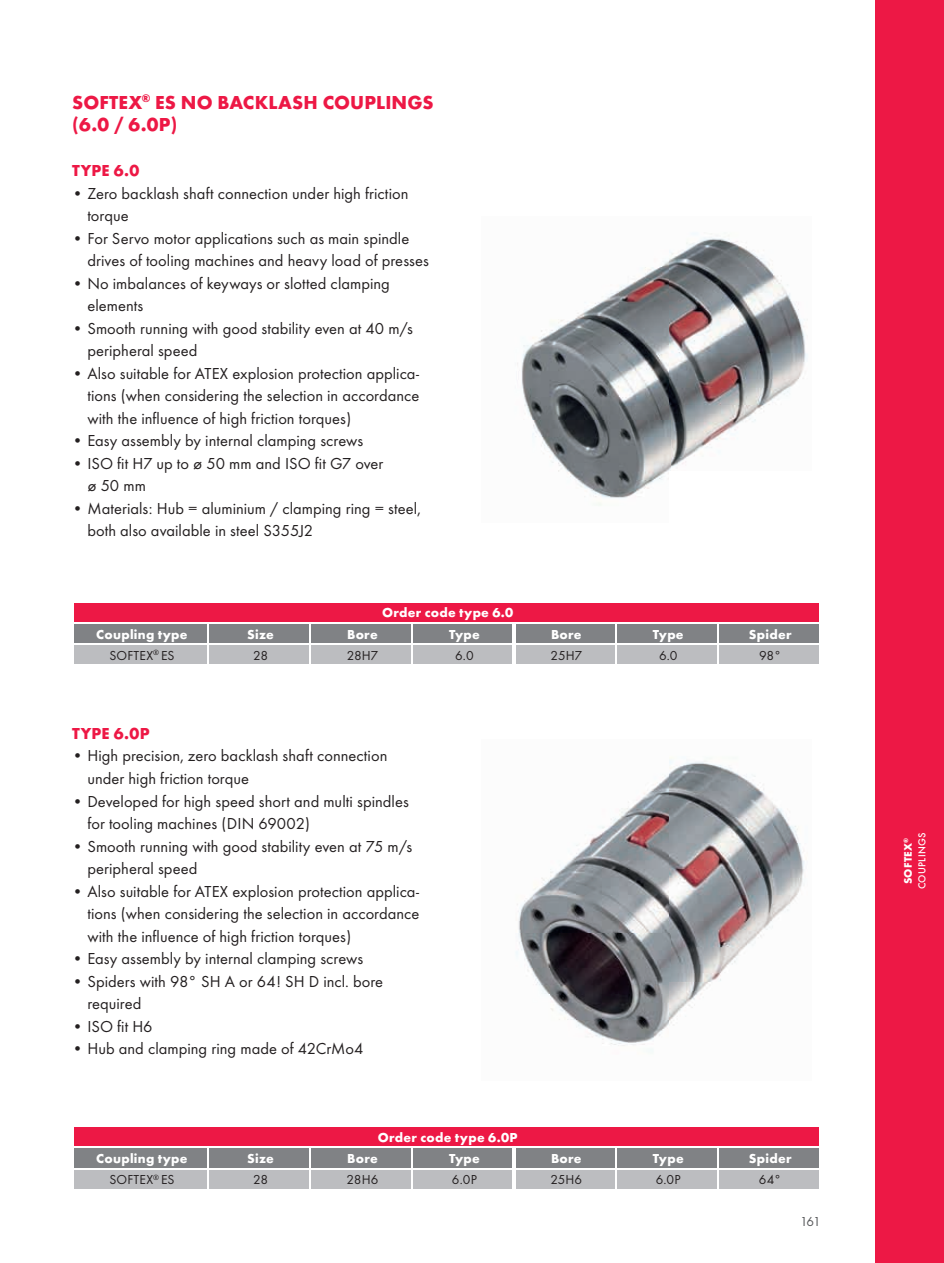
<style>
.page{position:relative;width:944px;height:1263px;background:#fff}
.page>*{position:absolute;margin:0;border:0;box-sizing:border-box;transform-origin:0 0}
.t1{font:800 19.5px/22.5px "Function";letter-spacing:.005em;color:#ed1845}
.t2{font:16.5px/22.5px "Function";color:#231f20}
.t3{font:800 16.5px "Function";letter-spacing:.015em;color:#ed1845}
.t4{font:800 13.5px "Function";letter-spacing:.02em;color:#fff}
.t5{font:13.5px "Function";letter-spacing:.005em;color:#231f20}
.t6{font:13.5px "Function";color:#57585a}
.t7{font:800 11.25px "Function";letter-spacing:.025em;color:#fff}
.t8{font:500 10.5px "Function";letter-spacing:.02em;color:#fff}
.s1{font-weight:800}
</style>
<div class="page">
<div style="left:876px;top:0;width:68px;height:1263px;background:#ed1845"></div>
<div style="left:73px;top:601px;width:747px;height:22px;background:#ed1845"></div>
<hr style="left:72px;top:601px;width:136px;height:1px;background:#fff">
<hr style="left:72px;top:602px;width:2px;height:20px;background:#fff">
<hr style="left:208px;top:601px;width:102px;height:1px;background:#fff">
<hr style="left:310px;top:601px;width:102px;height:1px;background:#fff">
<hr style="left:412px;top:601px;width:102px;height:1px;background:#fff">
<hr style="left:514px;top:601px;width:102px;height:1px;background:#fff">
<hr style="left:616px;top:601px;width:102px;height:1px;background:#fff">
<hr style="left:718px;top:601px;width:103px;height:1px;background:#fff">
<hr style="left:72px;top:622px;width:136px;height:1px;background:#fff">
<hr style="left:208px;top:622px;width:102px;height:1px;background:#fff">
<hr style="left:310px;top:622px;width:102px;height:1px;background:#fff">
<svg style="left:74px;top:624px;width:745px;height:40px;background:#a0a1a4"></svg>
<hr style="left:310px;top:643px;width:102px;height:2px;background:#fff">
<hr style="left:412px;top:622px;width:102px;height:1px;background:#fff">
<hr style="left:411px;top:623px;width:2px;height:20px;background:#fff">
<hr style="left:412px;top:643px;width:101px;height:2px;background:#fff">
<hr style="left:514px;top:622px;width:102px;height:1px;background:#fff">
<hr style="left:516px;top:643px;width:100px;height:2px;background:#fff">
<hr style="left:616px;top:622px;width:102px;height:1px;background:#fff">
<hr style="left:615px;top:623px;width:2px;height:20px;background:#fff">
<hr style="left:616px;top:643px;width:102px;height:2px;background:#fff">
<hr style="left:819px;top:602px;width:2px;height:20px;background:#fff">
<hr style="left:718px;top:622px;width:103px;height:1px;background:#fff">
<hr style="left:717px;top:623px;width:2px;height:20px;background:#fff">
<hr style="left:718px;top:643px;width:103px;height:2px;background:#fff">
<hr style="left:513px;top:623px;width:3px;height:21px;background:#fff">
<hr style="left:513px;top:644px;width:3px;height:21px;background:#fff">
<div style="left:73px;top:1126px;width:747px;height:21px;background:#ed1845"></div>
<hr style="left:72px;top:1125px;width:136px;height:2px;background:#fff">
<hr style="left:72px;top:1127px;width:2px;height:20px;background:#fff">
<hr style="left:208px;top:1125px;width:102px;height:2px;background:#fff">
<hr style="left:310px;top:1125px;width:102px;height:2px;background:#fff">
<hr style="left:412px;top:1125px;width:102px;height:2px;background:#fff">
<hr style="left:514px;top:1125px;width:102px;height:2px;background:#fff">
<hr style="left:616px;top:1125px;width:102px;height:2px;background:#fff">
<hr style="left:718px;top:1125px;width:103px;height:2px;background:#fff">
<svg style="left:74px;top:1148px;width:745px;height:41px;background:#a1a2a5"></svg>
<hr style="left:310px;top:1168px;width:102px;height:1px;background:#fff">
<hr style="left:411px;top:1148px;width:2px;height:20px;background:#fff">
<hr style="left:412px;top:1168px;width:101px;height:1px;background:#fff">
<hr style="left:516px;top:1168px;width:100px;height:1px;background:#fff">
<hr style="left:615px;top:1148px;width:2px;height:20px;background:#fff">
<hr style="left:616px;top:1168px;width:102px;height:1px;background:#fff">
<hr style="left:819px;top:1127px;width:2px;height:20px;background:#fff">
<hr style="left:717px;top:1148px;width:2px;height:20px;background:#fff">
<hr style="left:718px;top:1168px;width:103px;height:1px;background:#fff">
<hr style="left:513px;top:1148px;width:3px;height:21px;background:#fff">
<hr style="left:513px;top:1169px;width:3px;height:20px;background:#fff">
<img style="left:517px;top:233px;width:291px;height:272px">
<img style="left:516px;top:757px;width:291px;height:295px">
<p class="t1" style="left:72px;top:91px;width:363px">SOFTEX<sup>®</sup> ES NO BACKLASH COUPLINGS (6.0 / 6.0P)</p>
<p class="t3" style="left:72px;top:161px;width:68px">TYPE 6.0</p>
<p class="t2" style="left:87px;top:182px;width:323px;text-indent:-15px"><span class="s1">•</span> Zero backlash shaft connection under high friction torque</p>
<p class="t2" style="left:87px;top:227px;width:343px;text-indent:-15px"><span class="s1">•</span> For Servo motor applications such as main spindle drives of tooling machines and heavy load of presses</p>
<p class="t2" style="left:87px;top:272px;width:304px;text-indent:-15px"><span class="s1">•</span> No imbalances of keyways or slotted clamping elements</p>
<p class="t2" style="left:87px;top:317px;width:327px;text-indent:-15px"><span class="s1">•</span> Smooth running with good stability even at 40 m/s peripheral speed</p>
<p class="t2" style="left:87px;top:362px;width:333px;text-align:justify;text-indent:-15px"><span class="s1">•</span> Also suitable for ATEX explosion protection applica&shy;tions (when considering the selection in accordance with the influence of high friction torques)</p>
<p class="t2" style="left:72px;top:430px;width:292px"><span class="s1">•</span> Easy assembly by internal clamping screws</p>
<p class="t2" style="left:87px;top:452px;width:298px;text-indent:-15px"><span class="s1">•</span> ISO fit H7 up to ø 50 mm and ISO fit G7 over ø 50 mm</p>
<p class="t2" style="left:87px;top:497px;width:335px;text-indent:-15px"><span class="s1">•</span> Materials: Hub = aluminium / clamping ring = steel, both also available in steel S355J2</p>
<p class="t4" style="left:382px;top:605px;width:133px">Order code type 6.0</p>
<p class="t4" style="left:96px;top:626px;width:93px">Coupling type</p>
<p class="t4" style="left:247px;top:626px;width:28px">Size</p>
<p class="t4" style="left:347px;top:626px;width:32px">Bore</p>
<p class="t4" style="left:449px;top:626px;width:32px">Type</p>
<p class="t4" style="left:551px;top:626px;width:32px">Bore</p>
<p class="t4" style="left:653px;top:626px;width:32px">Type</p>
<p class="t4" style="left:749px;top:626px;width:44px">Spider</p>
<p class="t5" style="left:109px;top:647px;width:67px">SOFTEX<sup>®</sup> ES</p>
<p class="t5" style="left:253px;top:647px;width:16px">28</p>
<p class="t5" style="left:347px;top:647px;width:33px">28H7</p>
<p class="t5" style="left:455px;top:647px;width:20px">6.0</p>
<p class="t5" style="left:550px;top:647px;width:33px">25H7</p>
<p class="t5" style="left:659px;top:647px;width:20px">6.0</p>
<p class="t5" style="left:759px;top:647px;width:24px">98°</p>
<p class="t3" style="left:72px;top:724px;width:79px">TYPE 6.0P</p>
<p class="t2" style="left:87px;top:745px;width:301px;text-indent:-15px"><span class="s1">•</span> High precision, zero backlash shaft connection under high friction torque</p>
<p class="t2" style="left:87px;top:790px;width:323px;text-indent:-15px"><span class="s1">•</span> Developed for high speed short and multi spindles for tooling machines (DIN 69002)</p>
<p class="t2" style="left:87px;top:835px;width:326px;text-indent:-15px"><span class="s1">•</span> Smooth running with good stability even at 75 m/s peripheral speed</p>
<p class="t2" style="left:87px;top:880px;width:333px;text-align:justify;text-indent:-15px"><span class="s1">•</span> Also suitable for ATEX explosion protection applica&shy;tions (when considering the selection in accordance with the influence of high friction torques)</p>
<p class="t2" style="left:72px;top:947px;width:292px"><span class="s1">•</span> Easy assembly by internal clamping screws</p>
<p class="t2" style="left:87px;top:970px;width:297px;text-indent:-15px"><span class="s1">•</span> Spiders with 98° SH A or 64! SH D incl. bore required</p>
<p class="t2" style="left:72px;top:1015px;width:82px"><span class="s1">•</span> ISO fit H6</p>
<p class="t2" style="left:72px;top:1037px;width:293px"><span class="s1">•</span> Hub and clamping ring made of 42CrMo4</p>
<p class="t4" style="left:378px;top:1129px;width:141px">Order code type 6.0P</p>
<p class="t4" style="left:96px;top:1151px;width:93px">Coupling type</p>
<p class="t4" style="left:247px;top:1151px;width:28px">Size</p>
<p class="t4" style="left:347px;top:1151px;width:32px">Bore</p>
<p class="t4" style="left:449px;top:1151px;width:32px">Type</p>
<p class="t4" style="left:551px;top:1151px;width:32px">Bore</p>
<p class="t4" style="left:653px;top:1151px;width:32px">Type</p>
<p class="t4" style="left:749px;top:1151px;width:44px">Spider</p>
<p class="t5" style="left:109px;top:1172px;width:67px">SOFTEX<sup>®</sup> ES</p>
<p class="t5" style="left:253px;top:1172px;width:16px">28</p>
<p class="t5" style="left:347px;top:1172px;width:33px">28H6</p>
<p class="t5" style="left:452px;top:1172px;width:27px">6.0P</p>
<p class="t5" style="left:550px;top:1172px;width:33px">25H6</p>
<p class="t5" style="left:656px;top:1172px;width:27px">6.0P</p>
<p class="t5" style="left:759px;top:1172px;width:24px">64°</p>
<p class="t6" style="left:800px;top:1214px;width:22px">161</p>
<p class="t7" style="left:901px;top:884px;width:48px;rotate:-90deg">SOFTEX<sup>®</sup></p>
<p class="t8" style="left:916px;top:889px;width:58px;rotate:-90deg">COUPLINGS</p>
</div>
